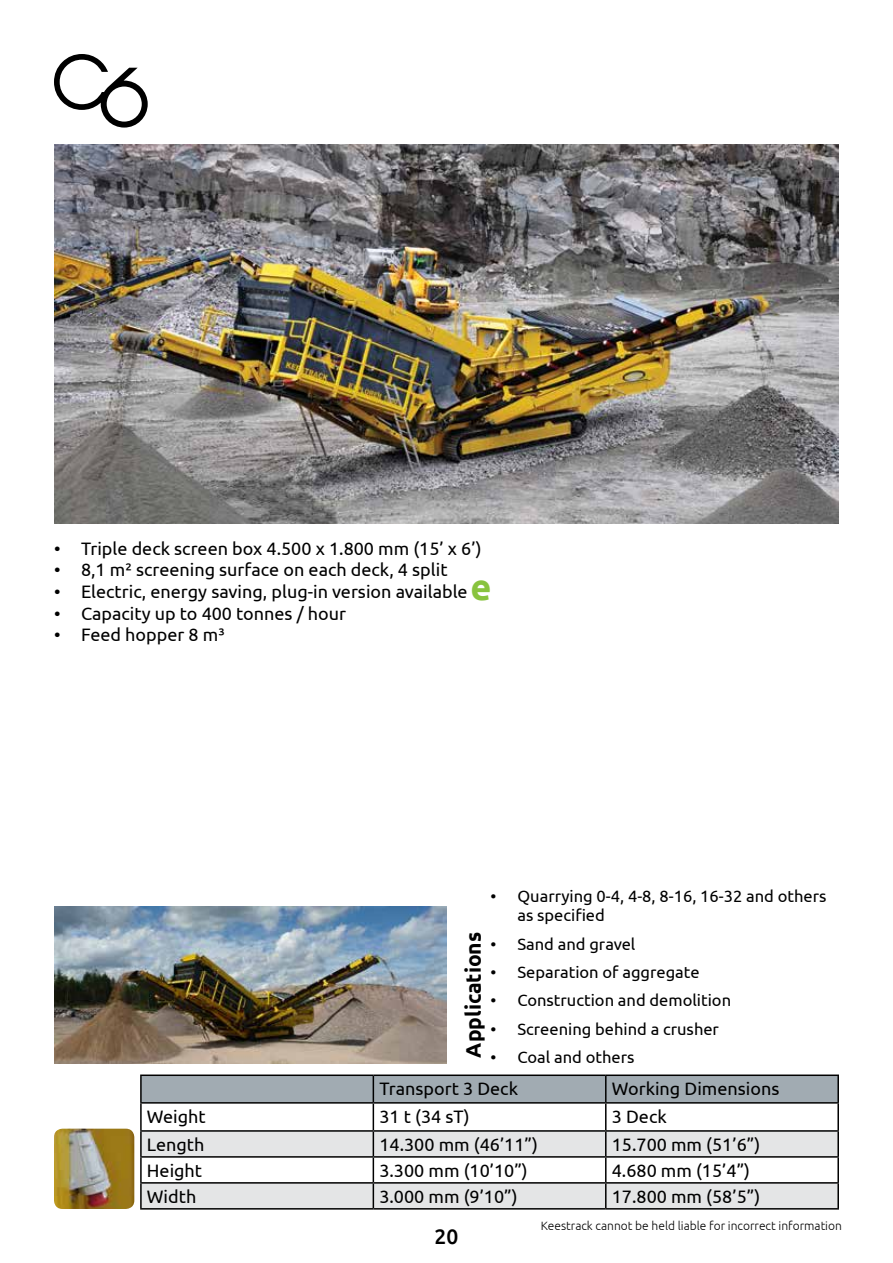
<style>
.page{position:relative;width:893px;height:1263px;background:#fff}
.page>*{position:absolute;margin:0;border:0;box-sizing:border-box;transform-origin:0 0}
.t1{font:700 36px "Ubuntu";color:#88c33e}
.t2{font:700 21px "Ubuntu";color:#000}
.t3{font:500 21px "Ubuntu";color:#000}
.t4{font:18px "Ubuntu";color:#000}
.t5{font:16.5px/19.8px "Ubuntu";color:#000}
.t6{font:300 12px "Ubuntu";color:#000}
</style>
<div class="page">
<img style="left:54px;top:145px;width:785px;height:379px">
<hr style="left:140px;top:1074px;width:233px;height:2px;background:#000">
<hr style="left:140px;top:1076px;width:2px;height:26px;background:#000">
<hr style="left:373px;top:1074px;width:233px;height:2px;background:#000">
<hr style="left:606px;top:1074px;width:233px;height:2px;background:#000">
<hr style="left:837px;top:1076px;width:2px;height:26px;background:#000">
<hr style="left:140px;top:1102px;width:233px;height:1px;background:#000">
<hr style="left:140px;top:1103px;width:2px;height:27px;background:#000">
<hr style="left:606px;top:1102px;width:233px;height:1px;background:#000">
<hr style="left:837px;top:1103px;width:2px;height:27px;background:#000">
<hr style="left:140px;top:1130px;width:233px;height:2px;background:#000">
<hr style="left:140px;top:1132px;width:2px;height:24px;background:#000">
<hr style="left:606px;top:1130px;width:233px;height:2px;background:#000">
<hr style="left:837px;top:1132px;width:2px;height:24px;background:#000">
<hr style="left:140px;top:1156px;width:233px;height:2px;background:#000">
<hr style="left:140px;top:1158px;width:2px;height:24px;background:#000">
<hr style="left:606px;top:1156px;width:233px;height:2px;background:#000">
<hr style="left:837px;top:1158px;width:2px;height:24px;background:#000">
<hr style="left:140px;top:1182px;width:233px;height:1px;background:#000">
<hr style="left:140px;top:1183px;width:2px;height:25px;background:#000">
<hr style="left:606px;top:1182px;width:233px;height:1px;background:#000">
<svg style="left:141px;top:1075px;width:697px;height:133px"></svg>
<hr style="left:837px;top:1183px;width:2px;height:25px;background:#000">
<hr style="left:140px;top:1208px;width:233px;height:1px;background:#000">
<hr style="left:373px;top:1208px;width:233px;height:1px;background:#000">
<hr style="left:606px;top:1208px;width:233px;height:1px;background:#000">
<img style="left:54px;top:907px;width:392px;height:156px">
<img style="left:54px;top:1129px;width:80px;height:80px">
<svg style="left:54px;top:54px;width:94px;height:74px"></svg>
<p class="t4" style="left:54px;top:537px;width:429px">• Triple deck screen box 4.500 x 1.800 mm (15’ x 6’)</p>
<p class="t4" style="left:54px;top:559px;width:395px">• 8,1 m² screening surface on each deck, 4 split</p>
<p class="t4" style="left:54px;top:581px;width:415px">• Electric, energy saving, plug-in version available</p>
<p class="t4" style="left:54px;top:602px;width:294px">• Capacity up to 400 tonnes / hour</p>
<p class="t4" style="left:54px;top:624px;width:172px">• Feed hopper 8 m³</p>
<h1 class="t1" style="left:470px;top:565px;width:23px">e</h1>
<p class="t5" style="left:517px;top:885px;width:311px;text-indent:-27px">• Quarrying 0-4, 4-8, 8-16, 16-32 and others as specified</p>
<p class="t5" style="left:490px;top:933px;width:147px">• Sand and gravel</p>
<p class="t5" style="left:490px;top:962px;width:211px">• Separation of aggregate</p>
<p class="t5" style="left:490px;top:990px;width:242px">• Construction and demolition</p>
<p class="t5" style="left:490px;top:1018px;width:230px">• Screening behind a crusher</p>
<p class="t2" style="left:461px;top:1057px;width:127px;rotate:-90deg">Applications</p>
<p class="t5" style="left:490px;top:1046px;width:145px">• Coal and others</p>
<p class="t4" style="left:379px;top:1078px;width:140px">Transport 3 Deck</p>
<p class="t4" style="left:612px;top:1078px;width:169px">Working Dimensions</p>
<p class="t4" style="left:147px;top:1105px;width:60px">Weight</p>
<p class="t4" style="left:379px;top:1105px;width:92px">31 t (34 sT)</p>
<p class="t4" style="left:612px;top:1105px;width:56px">3 Deck</p>
<p class="t4" style="left:147px;top:1133px;width:59px">Length</p>
<p class="t4" style="left:379px;top:1133px;width:160px">14.300 mm (46’11”)</p>
<p class="t4" style="left:612px;top:1133px;width:150px">15.700 mm (51’6”)</p>
<p class="t4" style="left:147px;top:1159px;width:57px">Height</p>
<p class="t4" style="left:379px;top:1159px;width:150px">3.300 mm (10’10”)</p>
<p class="t4" style="left:612px;top:1159px;width:140px">4.680 mm (15’4”)</p>
<p class="t4" style="left:147px;top:1185px;width:51px">Width</p>
<p class="t4" style="left:379px;top:1185px;width:140px">3.000 mm (9’10”)</p>
<p class="t4" style="left:612px;top:1185px;width:150px">17.800 mm (58’5”)</p>
<p class="t3" style="left:435px;top:1223px;width:25px">20</p>
<p class="t6" style="left:541px;top:1218px;width:303px">Keestrack cannot be held liable for incorrect information</p>
</div>
